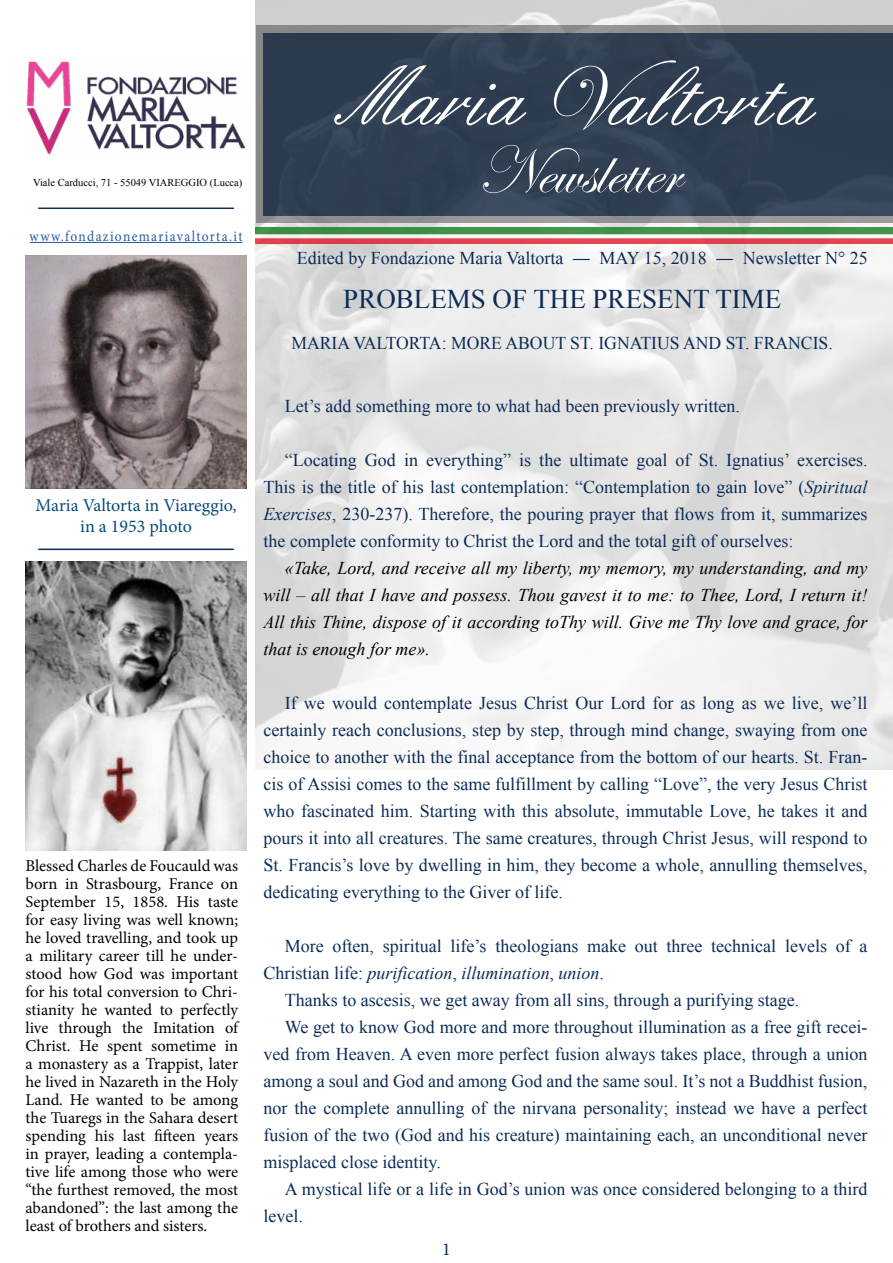
<style>
.page{position:relative;width:893px;height:1263px;background:#fff}
.page>*{position:absolute;margin:0;border:0;box-sizing:border-box;transform-origin:0 0}
.t1{font:90px "English 157 BT";color:#fff}
.t2{font:67.5px "Edwardian Script ITC";color:#fff}
.t3{font:27px "Times New Roman";color:#0c2c56}
.t4{font:18px/27px "Times New Roman";color:#0c2c56;text-align:justify}
.t5{font:italic 18px/27px "Times New Roman";color:#000;text-align:justify}
.t6{font:italic 18px "Times New Roman";color:#0c2c56}
.t7{font:18px/21.6px "Minion Pro";color:#074a7b;text-align:center}
.t8{font:18px "Minion Pro";color:#0c2c56}
.t9{font:16.5px/18px "Minion Pro";letter-spacing:-.005em;color:#000;text-align:justify}
.t10{font:14.85px "Minion Pro";letter-spacing:.1em;color:#275b9b;scale:.91 1}
.t11{font:10.5px "Times New Roman";color:#000}
.s1{font-family:"Edwardian Script ITC"}
.s2{font-family:"Constantia"}
.s3{font-style:italic}
.s4{font-style:normal}
</style>
<div class="page">
<img style="left:256px;top:0;width:637px;height:770px">
<img style="left:26px;top:61px;width:220px;height:94px">
<hr style="left:38px;top:208px;width:196px;height:1px;background:#0c2c56">
<hr style="left:30px;top:242px;width:212px;height:1px;background:#275b9b">
<img style="left:256px;top:228px;width:637px;height:15px">
<div style="left:256px;top:26px;width:637px;height:197px;background:linear-gradient(to right,#8e8e8e,#939292)"></div>
<div style="left:263px;top:33px;width:630px;height:183px;background:#2f3d51"></div>
<hr style="left:38px;top:549px;width:196px;height:1px;background:#0c2c56">
<img style="left:26px;top:256px;width:221px;height:232px">
<img style="left:26px;top:561px;width:221px;height:289px">
<p class="t11" style="left:33px;top:175px;width:211px">Viale Carducci, 71 - 55049 VIAREGGIO (Lucca)</p>
<p class="t10" style="left:30px;top:226px;width:235px">www.fondazionemariavaltorta.it</p>
<p class="t7" style="left:36px;top:494px;width:203px">Maria Valtorta in Viareggio, in a 1953 photo</p>
<p class="t9" style="left:26px;top:857px;width:214px">Blessed Charles de Foucauld was born in Strasbourg, France on September 15, 1858. His taste for easy living was well known; he loved travelling, and took up a military career till he under&shy;stood how God was important for his total conversion to Chri&shy;stianity he wanted to perfectly live through the Imitation of Christ. He spent sometime in a monastery as a Trappist, later he lived in Nazareth in the Holy Land. He wanted to be among the Tuaregs in the Sahara desert spending his last fifteen years in prayer, leading a contempla&shy;tive life among those who were “the furthest removed, the most abandoned”: the last among the least of brothers and sisters.</p>
<h1 class="t1" style="left:358px;top:49px;width:474px">Maria<span class="s1">V</span>altorta</h1>
<h2 class="t2" style="left:477px;top:134px;width:204px">Newsletter</h2>
<p class="t4" style="left:297px;top:245px;width:572px">Edited by Fondazione Maria Valtorta <span class="s2">—</span> MAY 15, 2018 <span class="s2">—</span> Newsletter N° 25</p>
<h3 class="t3" style="left:343px;top:280px;width:440px">PROBLEMS OF THE PRESENT TIME</h3>
<p class="t4" style="left:291px;top:329px;width:543px">MARIA VALTORTA: MORE ABOUT ST. IGNATIUS AND ST. FRANCIS.</p>
<p class="t4" style="left:285px;top:392px;width:456px">Let’s add something more to what had been previously written.</p>
<p class="t4" style="left:264px;top:446px;width:605px;text-indent:21px">“Locating God in everything” is the ultimate goal of St. Ignatius’ exercises.<br>This is the title of his last contemplation: “Contemplation to gain love” (<span class="s3">Spiritual Exercises</span>, 230-237). Therefore, the pouring prayer that flows from it, summarizes the complete conformity to Christ the Lord and the total gift of ourselves:</p>
<p class="t5" style="left:264px;top:554px;width:605px;text-indent:21px">«Take, Lord, and receive all my liberty, my memory, my understanding, and my will – all that I have and possess. Thou gavest it to me: to Thee, Lord, I return it!<br>All this Thine, dispose of it according toThy will. Give me Thy love and grace, for that is enough for me».</p>
<p class="t4" style="left:264px;top:689px;width:605px;text-indent:21px">If we would contemplate Jesus Christ Our Lord for as long as we live, we’ll certainly reach conclusions, step by step, through mind change, swaying from one choice to another with the final acceptance from the bottom of our hearts. St. Fran&shy;cis of Assisi comes to the same fulfillment by calling “Love”, the very Jesus Christ who fascinated him. Starting with this absolute, immutable Love, he takes it and pours it into all creatures. The same creatures, through Christ Jesus, will respond to St. Francis’s love by dwelling in him, they become a whole, annulling themselves, dedicating everything to the Giver of life.</p>
<p class="t4" style="left:285px;top:932px;width:584px">More often, spiritual life’s theologians make out three technical levels of a</p>
<p class="t6" style="left:264px;top:961px;width:342px"><span class="s4">Christian life:</span> purification<span class="s4">,</span> illumination<span class="s4">,</span> union<span class="s4">.</span></p>
<p class="t4" style="left:285px;top:986px;width:516px">Thanks to ascesis, we get away from all sins, through a purifying stage.</p>
<p class="t4" style="left:285px;top:1013px;width:584px">We get to know God more and more throughout illumination as a free gift recei-</p>
<p class="t4" style="left:264px;top:1040px;width:605px">ved from Heaven. A even more perfect fusion always takes place, through a union</p>
<p class="t4" style="left:264px;top:1067px;width:605px">among a soul and God and among God and the same soul. It’s not a Buddhist fusion,</p>
<p class="t4" style="left:264px;top:1094px;width:605px">nor the complete annulling of the nirvana personality; instead we have a perfect</p>
<p class="t4" style="left:264px;top:1121px;width:605px">fusion of the two (God and his creature) maintaining each, an unconditional never</p>
<p class="t4" style="left:264px;top:1148px;width:179px">misplaced close identity.</p>
<p class="t4" style="left:285px;top:1175px;width:584px">A mystical life or a life in God’s union was once considered belonging to a third</p>
<p class="t4" style="left:264px;top:1202px;width:41px">level.</p>
<p class="t8" style="left:442px;top:1237px;width:10px">1</p>
</div>
